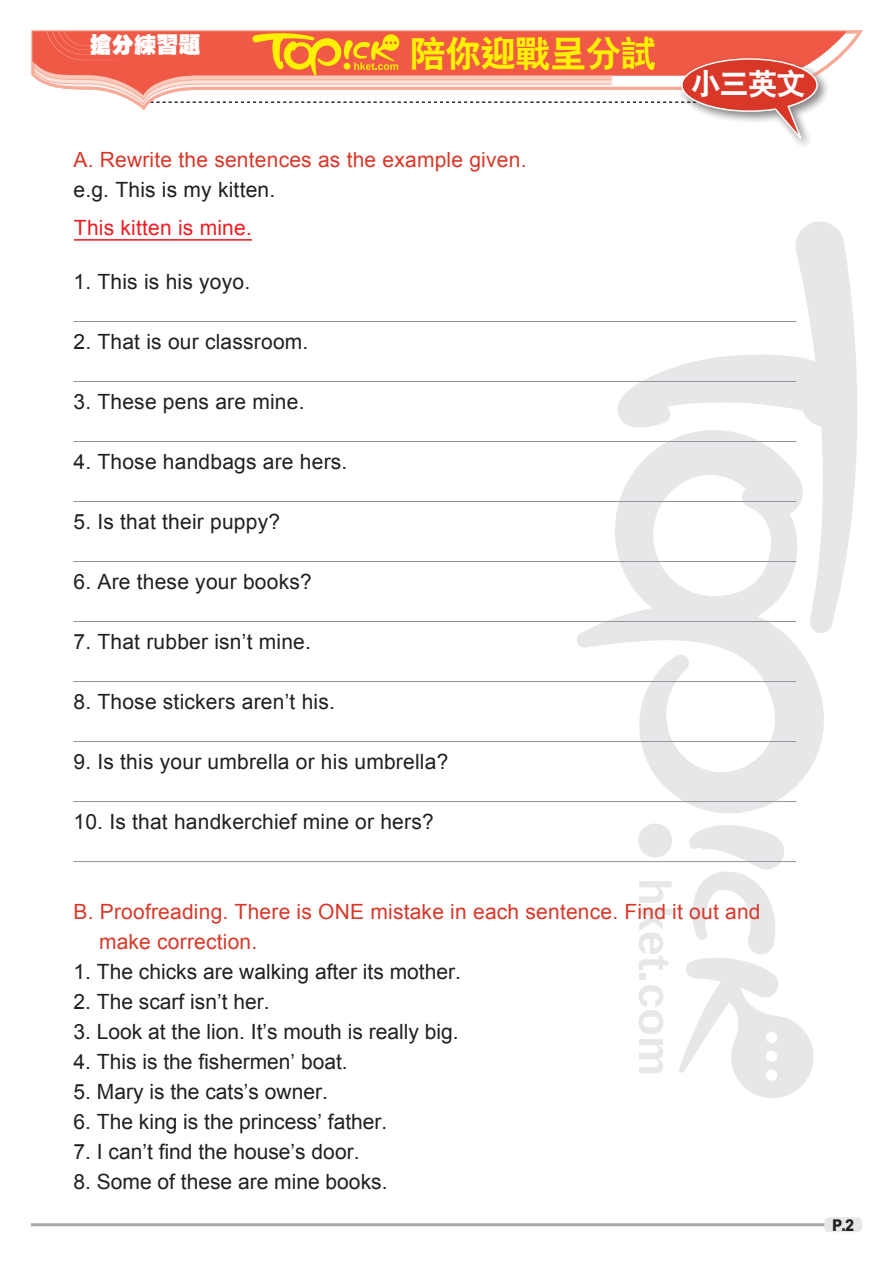
<style>
.page{position:relative;width:893px;height:1263px;background:#fff}
.page>*{position:absolute;margin:0;border:0;box-sizing:border-box;transform-origin:0 0}
.小題eq{font:36px "C Hei 2 Xbold HKSCS";letter-spacing:-.025em;color:#fff101}
.內文{font:30px "C Hei 2 Xbold HKSCS";color:#fff}
.小題{font:22.2px "C Hei Ultra Bold HKSCS";color:#fff}
.英文內容{font:21px "Arial";letter-spacing:.01em;color:#231f20}
.英文問題{font:21px "Arial";letter-spacing:.01em;color:#d93829}
.sf_內文{font:21px "Arial";letter-spacing:.01em;color:#ee1d23}
.t1{font:16.2px "M Hei Xbold HKSCS";color:#231f20;scale:.9 1}
</style>
<div class="page">
<svg style="left:639px;top:881px;width:33px;height:22px"></svg>
<svg style="left:639px;top:909px;width:33px;height:61px"></svg>
<div style="left:639px;top:974px;width:7px;height:6px;background:#e6e7e9"></div>
<svg style="left:639px;top:985px;width:24px;height:88px"></svg>
<div style="left:638px;top:823px;width:34px;height:34px;background:#e6e7e9;border-radius:50%"></div>
<svg style="left:679px;top:825px;width:135px;height:273px"></svg>
<svg style="left:617px;top:221px;width:240px;height:411px"></svg>
<svg style="left:577px;top:430px;width:248px;height:383px"></svg>
<svg style="left:818px;top:31px;width:29px;height:36px"></svg>
<div style="left:678px;top:54px;width:151px;height:96px;background:#231f20;opacity:.32"></div>
<svg style="left:31px;top:30px;width:787px;height:116px"></svg>
<hr style="left:31px;top:1223px;width:831px;height:3px;background:#a8a9ad">
<div style="left:824px;top:1217px;width:38px;height:15px;background:#e6e7e9;border-radius:4px"></div>
<hr style="left:74px;top:239px;width:178px;height:2px;background:#ee1d23">
<hr style="left:73px;top:321px;width:723px;height:1px;background:#939598">
<hr style="left:73px;top:381px;width:723px;height:1px;background:#939598">
<hr style="left:73px;top:441px;width:723px;height:1px;background:#939598">
<hr style="left:73px;top:501px;width:723px;height:1px;background:#939598">
<hr style="left:73px;top:561px;width:723px;height:1px;background:#939598">
<hr style="left:73px;top:621px;width:723px;height:1px;background:#939598">
<hr style="left:73px;top:681px;width:723px;height:1px;background:#939598">
<hr style="left:73px;top:741px;width:723px;height:1px;background:#939598">
<hr style="left:73px;top:801px;width:723px;height:1px;background:#939598">
<hr style="left:73px;top:861px;width:723px;height:1px;background:#939598">
<p class="小題" style="left:90px;top:30px;width:113px">搶分練習題</p>
<p class="小題eq" style="left:410px;top:30px;width:248px">陪你迎戰呈分試</p>
<p class="英文問題" style="left:73px;top:146px;width:454px">A. Rewrite the sentences as the example given.</p>
<p class="英文內容" style="left:73px;top:176px;width:203px">e.g. This is my kitten.</p>
<p class="sf_內文" style="left:74px;top:214px;width:179px">This kitten is mine.</p>
<p class="英文內容" style="left:73px;top:268px;width:178px">1. This is his yoyo.</p>
<p class="英文內容" style="left:73px;top:328px;width:236px">2. That is our classroom.</p>
<p class="英文內容" style="left:73px;top:388px;width:233px">3. These pens are mine.</p>
<p class="英文內容" style="left:73px;top:448px;width:275px">4. Those handbags are hers.</p>
<p class="英文內容" style="left:73px;top:508px;width:208px">5. Is that their puppy?</p>
<p class="英文內容" style="left:73px;top:568px;width:240px">6. Are these your books?</p>
<p class="英文內容" style="left:73px;top:628px;width:239px">7. That rubber isn’t mine.</p>
<p class="英文內容" style="left:73px;top:688px;width:263px">8. Those stickers aren’t his.</p>
<p class="英文內容" style="left:73px;top:748px;width:376px">9. Is this your umbrella or his umbrella?</p>
<p class="英文內容" style="left:73px;top:808px;width:362px">10. Is that handkerchief mine or hers?</p>
<p class="內文" style="left:691px;top:64px;width:117px">小三英文</p>
<p class="內文" style="left:719px;top:64px;width:31px">二</p>
<p class="英文問題" style="left:73px;top:898px;width:689px">B. Proofreading. There is ONE mistake in each sentence. Find it out and</p>
<p class="英文問題" style="left:99px;top:928px;width:160px">make correction.</p>
<p class="英文內容" style="left:73px;top:958px;width:389px">1. The chicks are walking after its mother.</p>
<p class="英文內容" style="left:73px;top:988px;width:198px">2. The scarf isn’t her.</p>
<p class="英文內容" style="left:73px;top:1018px;width:387px">3. Look at the lion. It’s mouth is really big.</p>
<p class="英文內容" style="left:73px;top:1048px;width:276px">4. This is the fishermen’ boat.</p>
<p class="英文內容" style="left:73px;top:1078px;width:256px">5. Mary is the cats’s owner.</p>
<p class="英文內容" style="left:73px;top:1108px;width:315px">6. The king is the princess’ father.</p>
<p class="英文內容" style="left:73px;top:1138px;width:287px">7. I can’t find the house’s door.</p>
<p class="英文內容" style="left:73px;top:1168px;width:315px">8. Some of these are mine books.</p>
<p class="t1" style="left:832px;top:1214px;width:26px">P.2</p>
</div>
